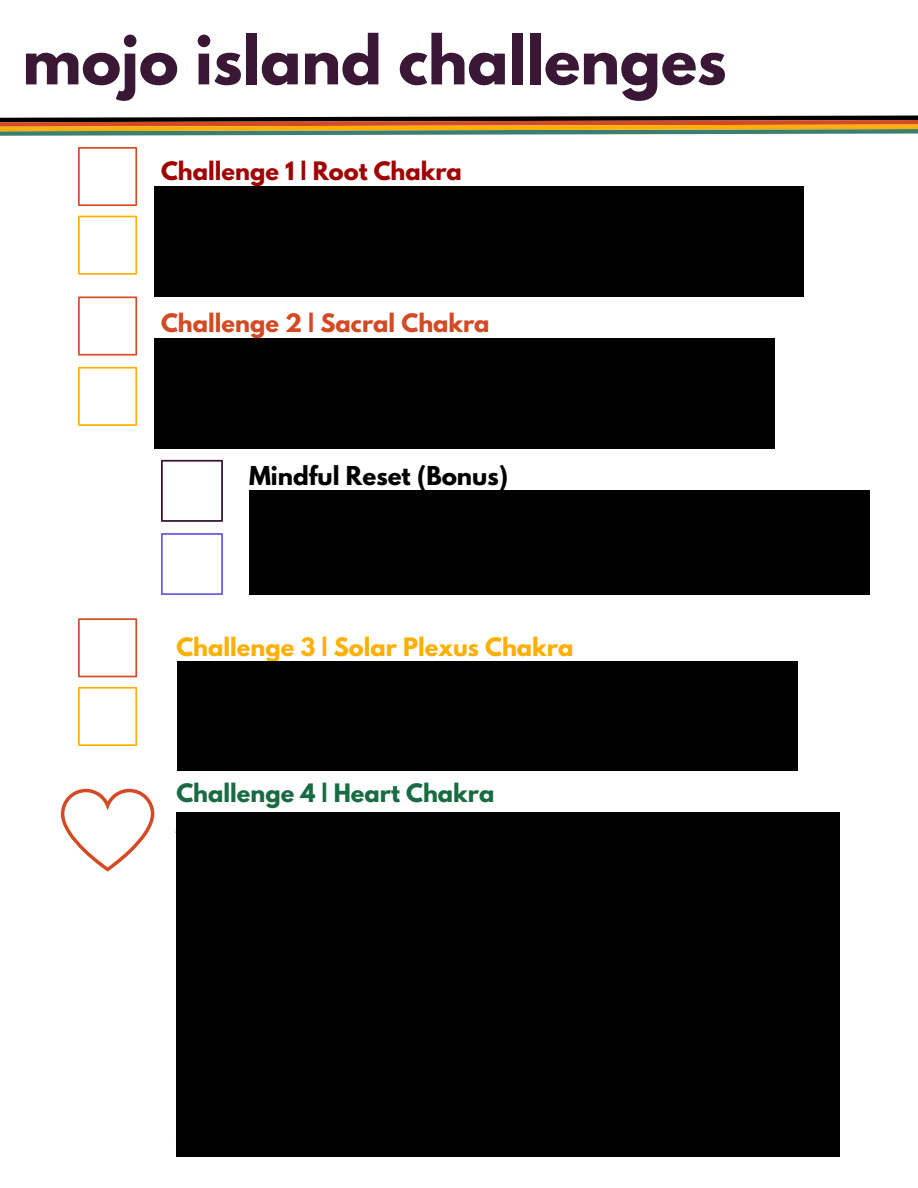
<style>
.page{position:relative;width:918px;height:1188px;background:#fff}
.page>*{position:absolute;margin:0;border:0;box-sizing:border-box;transform-origin:0 0}
.t1{font:700 60px "League Spartan";color:#391735}
.t2{font:700 23.1px "League Spartan";color:#000}
.t3{font:700 22.5px "League Spartan";color:#ffaf00}
.t4{font:700 22.5px "League Spartan";color:#d34a24}
.t5{font:700 22.5px "League Spartan";color:#196b43}
.t6{font:700 22.5px "League Spartan";color:#a10003}
</style>
<div class="page">
<svg style="left:0;top:115px;width:918px;height:21px"></svg>
<svg style="left:78px;top:147px;width:59px;height:59px"></svg>
<svg style="left:78px;top:216px;width:59px;height:59px"></svg>
<svg style="left:78px;top:297px;width:59px;height:59px"></svg>
<svg style="left:78px;top:367px;width:59px;height:59px"></svg>
<svg style="left:78px;top:618px;width:59px;height:59px"></svg>
<svg style="left:78px;top:687px;width:59px;height:59px"></svg>
<svg style="left:161px;top:460px;width:62px;height:62px"></svg>
<svg style="left:161px;top:533px;width:62px;height:62px"></svg>
<svg style="left:61px;top:789px;width:93px;height:83px"></svg>
<div style="left:154px;top:186px;width:650px;height:111px;background:#000"></div>
<div style="left:154px;top:338px;width:621px;height:111px;background:#000"></div>
<div style="left:249px;top:490px;width:620px;height:105px;background:#000"></div>
<div style="left:178px;top:661px;width:620px;height:109px;background:#000"></div>
<div style="left:176px;top:812px;width:664px;height:345px;background:#000"></div>
<h1 class="t1" style="left:22px;top:30px;width:706px">mojo island challenges</h1>
<p class="t6" style="left:161px;top:160px;width:302px">Challenge 1 | Root Chakra</p>
<p class="t4" style="left:161px;top:312px;width:330px">Challenge 2 | Sacral Chakra</p>
<p class="t2" style="left:249px;top:464px;width:260px">Mindful Reset (Bonus)</p>
<p class="t3" style="left:176px;top:636px;width:399px">Challenge 3 | Solar Plexus Chakra</p>
<p class="t5" style="left:176px;top:782px;width:320px">Challenge 4 | Heart Chakra</p>
</div>
